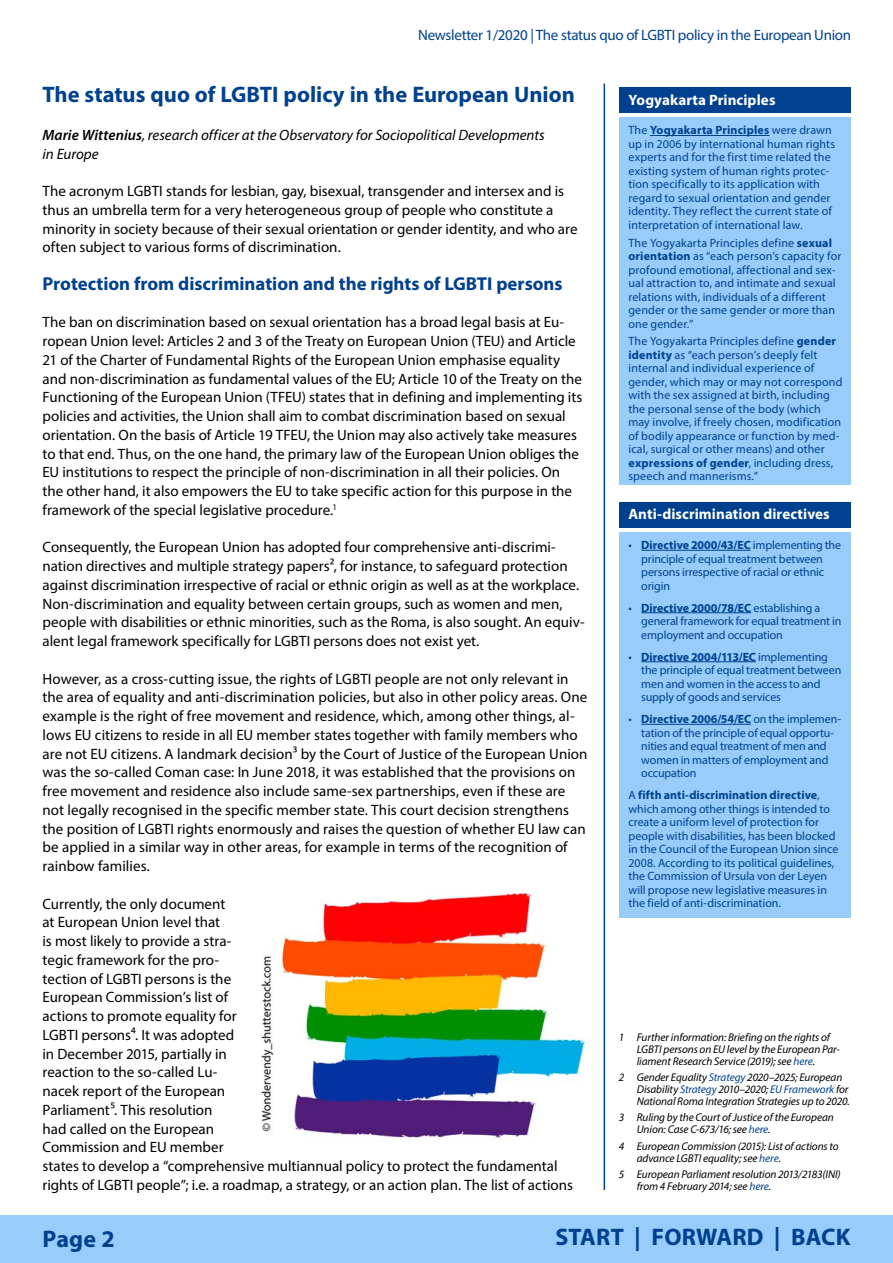
<style>
.page{position:relative;width:893px;height:1263px;background:#fff}
.page>*{position:absolute;margin:0;border:0;box-sizing:border-box;transform-origin:0 0}
.t1{font:700 24px "Myriad Pro";letter-spacing:.01em;color:#00418f}
.t2{font:700 22.5px "Myriad Pro";color:#00418f}
.t3{font:700 18.75px "Myriad Pro";color:#00418f}
.t4{font:15px/18.8px "Myriad Pro";color:#000}
.t5{font:italic 15px/18.8px "Myriad Pro";color:#000}
.t6{font:15px "Myriad Pro";letter-spacing:-.02em;color:#00418f}
.t7{font:700 15px "Myriad Pro";letter-spacing:.005em;color:#fff}
.t8{font:12px/13.5px "Myriad Pro";letter-spacing:.005em;color:#00418f}
.t9{font:italic 11.25px/12px "Myriad Pro";letter-spacing:-.005em;color:#000}
.s1{font-weight:600}
.s2{font-weight:700}
.s3{color:#00418f}
</style>
<div class="page">
<hr style="left:604px;top:84px;width:1px;height:1106px;background:#00418f">
<div style="left:0;top:1215px;width:893px;height:48px;background:#97ccfb"></div>
<div style="left:619px;top:117px;width:231px;height:368px;background:#97ccfb"></div>
<hr style="left:650px;top:135px;width:119px;height:1px;background:#00418f">
<div style="left:619px;top:87px;width:231px;height:26px;background:#00418f"></div>
<div style="left:619px;top:532px;width:231px;height:385px;background:#97ccfb"></div>
<hr style="left:641px;top:550px;width:110px;height:1px;background:#00418f">
<hr style="left:641px;top:612px;width:110px;height:1px;background:#00418f">
<hr style="left:641px;top:661px;width:115px;height:1px;background:#00418f">
<hr style="left:641px;top:724px;width:110px;height:1px;background:#00418f">
<div style="left:619px;top:502px;width:231px;height:26px;background:#00418f"></div>
<img style="left:261px;top:890px;width:325px;height:251px">
<p class="t6" style="left:418px;top:26px;width:435px">Newsletter 1/2020 | The status quo of LGBTI policy in the European Union</p>
<h2 class="t2" style="left:43px;top:80px;width:534px">The status quo of LGBTI policy in the European Union</h2>
<p class="t5" style="left:43px;top:125px;width:504px"><span class="s1">Marie Wittenius</span>, research officer at the Observatory for Sociopolitical Developments in Europe</p>
<p class="t4" style="left:43px;top:181px;width:536px">The acronym LGBTI stands for lesbian, gay, bisexual, transgender and intersex and is thus an umbrella term for a very heterogeneous group of people who constitute a minority in society because of their sexual orientation or gender identity, and who are often subject to various forms of discrimination.</p>
<h3 class="t3" style="left:43px;top:271px;width:522px">Protection from discrimination and the rights of LGBTI persons</h3>
<p class="t4" style="left:43px;top:313px;width:541px">The ban on discrimination based on sexual orientation has a broad legal basis at Eu&shy;ropean Union level: Articles 2 and 3 of the Treaty on European Union (TEU) and Article 21 of the Charter of Fundamental Rights of the European Union emphasise equality and non-discrimination as fundamental values of the EU; Article 10 of the Treaty on the Functioning of the European Union (TFEU) states that in defining and implementing its policies and activities, the Union shall aim to combat discrimination based on sexual orientation. On the basis of Article 19 TFEU, the Union may also actively take measures to that end. Thus, on the one hand, the primary law of the European Union obliges the EU institutions to respect the principle of non-discrimination in all their policies. On the other hand, it also empowers the EU to take specific action for this purpose in the framework of the special legislative procedure.<sup>1</sup></p>
<p class="t4" style="left:43px;top:538px;width:544px">Consequently, the European Union has adopted four comprehensive anti-discrimi&shy;nation directives and multiple strategy papers2, for instance, to safeguard protection against discrimination irrespective of racial or ethnic origin as well as at the workplace.<br>Non-discrimination and equality between certain groups, such as women and men, people with disabilities or ethnic minorities, such as the Roma, is also sought. An equiv&shy;alent legal framework specifically for LGBTI persons does not exist yet.</p>
<p class="t4" style="left:43px;top:669px;width:547px">However, as a cross-cutting issue, the rights of LGBTI people are not only relevant in the area of equality and anti-discrimination policies, but also in other policy areas. One example is the right of free movement and residence, which, among other things, al&shy;lows EU citizens to reside in all EU member states together with family members who are not EU citizens. A landmark decision3 by the Court of Justice of the European Union was the so-called Coman case: In June 2018, it was established that the provisions on free movement and residence also include same-sex partnerships, even if these are not legally recognised in the specific member state. This court decision strengthens the position of LGBTI rights enormously and raises the question of whether EU law can be applied in a similar way in other areas, for example in terms of the recognition of rainbow families.</p>
<p class="t4" style="left:43px;top:894px;width:532px">Currently, the only document<br>at European Union level that<br>is most likely to provide a stra-<br>tegic framework for the pro-<br>tection of LGBTI persons is the<br>European Commission’s list of<br>actions to promote equality for<br>LGBTI persons⁴. It was adopted<br>in December 2015, partially in<br>reaction to the so-called Lu-<br>nacek report of the European<br>Parliament⁵. This resolution<br>had called on the European<br>Commission and EU member<br>states to develop a “comprehensive multiannual policy to protect the fundamental rights of LGBTI people”; i.e. a roadmap, a strategy, or an action plan. The list of actions</p>
<p class="t1" style="left:555px;top:1222px;width:297px">START | FORWARD | BACK</p>
<p class="t7" style="left:628px;top:90px;width:149px">Yogyakarta Principles</p>
<p class="t8" style="left:628px;top:123px;width:208px">The <span class="s2">Yogyakarta Principles</span> were drawn up in 2006 by international human rights experts and for the first time related the existing system of human rights protec&shy;tion specifically to its application with regard to sexual orientation and gender identity. They reflect the current state of interpretation of international law.</p>
<p class="t8" style="left:628px;top:236px;width:214px">The Yogyakarta Principles define <span class="s2">sexual orientation</span> as “each person’s capacity for profound emotional, affectional and sex&shy;ual attraction to, and intimate and sexual relations with, individuals of a different gender or the same gender or more than one gender.”</p>
<p class="t8" style="left:628px;top:334px;width:216px">The Yogyakarta Principles define <span class="s2">gender identity</span> as “each person’s deeply felt internal and individual experience of gender, which may or may not correspond with the sex assigned at birth, including the personal sense of the body (which may involve, if freely chosen, modification of bodily appearance or function by med&shy;ical, surgical or other means) and other <span class="s2">expressions of gender</span>, including dress, speech and mannerisms.”</p>
<p class="t7" style="left:628px;top:505px;width:203px">Anti-discrimination directives</p>
<p class="t8" style="left:641px;top:538px;width:201px;text-indent:-13px">• <span class="s2">Directive 2000/43/EC</span> implementing the principle of equal treatment between persons irrespective of racial or ethnic origin</p>
<p class="t8" style="left:641px;top:601px;width:202px;text-indent:-13px">• <span class="s2">Directive 2000/78/EC</span> establishing a general framework for equal treatment in employment and occupation</p>
<p class="t8" style="left:641px;top:650px;width:202px;text-indent:-13px">• <span class="s2">Directive 2004/113/EC</span> implementing the principle of equal treatment between men and women in the access to and supply of goods and services</p>
<p class="t8" style="left:641px;top:712px;width:201px;text-indent:-13px">• <span class="s2">Directive 2006/54/EC</span> on the implemen&shy;tation of the principle of equal opportu&shy;nities and equal treatment of men and women in matters of employment and occupation</p>
<p class="t8" style="left:628px;top:788px;width:212px">A <span class="s2">fifth anti-discrimination directive</span>, which among other things is intended to create a uniform level of protection for people with disabilities, has been blocked in the Council of the European Union since 2008. According to its political guidelines, the Commission of Ursula von der Leyen will propose new legislative measures in the field of anti-discrimination.</p>
<p class="t9" style="left:637px;top:1031px;width:205px;text-indent:-18px">1 Further information: Briefing on the rights of<br>LGBTI persons on EU level by the European Par‑ liament Research Service (2019); see <span class="s3">here</span>.</p>
<p class="t9" style="left:637px;top:1071px;width:215px;text-indent:-18px">2 Gender Equality <span class="s3">Strategy</span> 2020–2025; European<br>Disability <span class="s3">Strategy</span> 2010–2020; <span class="s3">EU Framework</span> for<br>National Roma Integration Strategies up to 2020.</p>
<p class="t9" style="left:637px;top:1111px;width:199px;text-indent:-18px">3 Ruling by the Court of Justice of the European<br>Union: Case C‑673/16; see <span class="s3">here</span>.</p>
<p class="t9" style="left:637px;top:1140px;width:203px;text-indent:-18px">4 European Commission (2015): List of actions to advance LGBTI equality; see <span class="s3">here</span>.</p>
<p class="t9" style="left:637px;top:1168px;width:205px;text-indent:-18px">5 European Parliament resolution 2013/2183(INI) from 4 February 2014; see <span class="s3">here</span>.</p>
<h1 class="t1" style="left:43px;top:1223px;width:74px">Page 2</h1>
</div>
